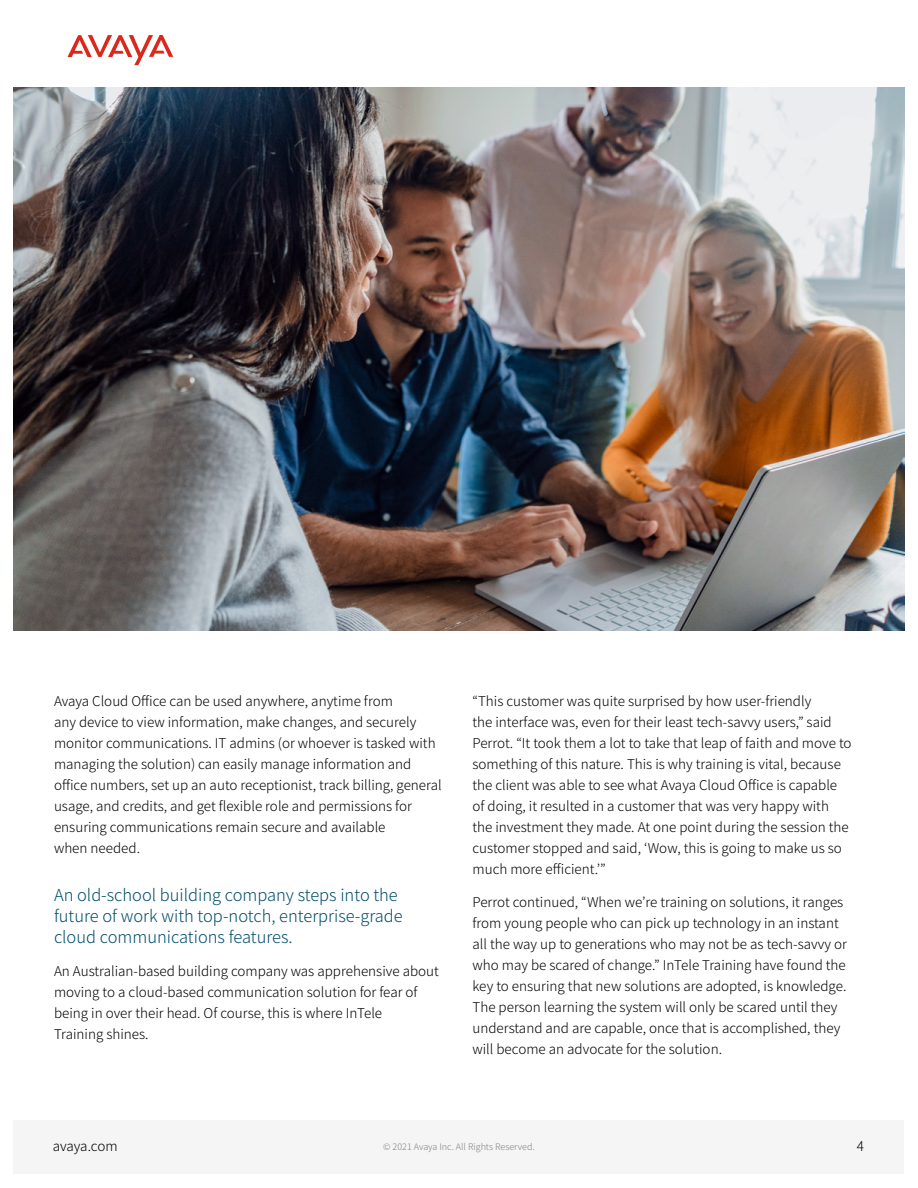
<style>
.page{position:relative;width:918px;height:1188px;background:#fff}
.page>*{position:absolute;margin:0;border:0;box-sizing:border-box;transform-origin:0 0}
.t1{font:300 16.5px/21px "Noto Sans JP";color:#004e6c}
.t2{font:300 13.5px/21px "Noto Sans JP";color:#000}
.t3{font:300 9px "Noto Sans JP";color:#808080}
</style>
<div class="page">
<img style="left:14px;top:88px;width:890px;height:542px">
<div style="left:14px;top:1120px;width:890px;height:54px;background:#f5f5f5"></div>
<svg style="left:67px;top:35px;width:106px;height:30px"></svg>
<p class="t2" style="left:54px;top:691px;width:389px">Avaya Cloud Office can be used anywhere, anytime from<br>any device to view information, make changes, and securely monitor communications. IT admins (or whoever is tasked with managing the solution) can easily manage information and office numbers, set up an auto receptionist, track billing, general usage, and credits, and get flexible role and permissions for ensuring communications remain secure and available<br>when needed.</p>
<p class="t1" style="left:54px;top:885px;width:350px">An old-school building company steps into the future of work with top-notch, enterprise-grade cloud communications features.</p>
<p class="t2" style="left:54px;top:961px;width:386px">An Australian-based building company was apprehensive about moving to a cloud-based communication solution for fear of being in over their head. Of course, this is where InTele<br>Training shines.</p>
<p class="t2" style="left:472px;top:691px;width:381px">“This customer was quite surprised by how user-friendly<br>the interface was, even for their least tech-savvy users,” said Perrot. “It took them a lot to take that leap of faith and move to something of this nature. This is why training is vital, because the client was able to see what Avaya Cloud Office is capable of doing, it resulted in a customer that was very happy with the investment they made. At one point during the session the customer stopped and said, ‘Wow, this is going to make us so much more efficient.’”</p>
<p class="t2" style="left:472px;top:892px;width:376px">Perrot continued, “When we’re training on solutions, it ranges from young people who can pick up technology in an instant all the way up to generations who may not be as tech-savvy or who may be scared of change.” InTele Training have found the key to ensuring that new solutions are adopted, is knowledge.<br>The person learning the system will only be scared until they understand and are capable, once that is accomplished, they will become an advocate for the solution.</p>
<p class="t2" style="left:53px;top:1135px;width:66px">avaya.com</p>
<p class="t3" style="left:383px;top:1142px;width:153px">© 2021 Avaya Inc. All Rights Reserved.</p>
<p class="t2" style="left:857px;top:1135px;width:9px">4</p>
</div>
